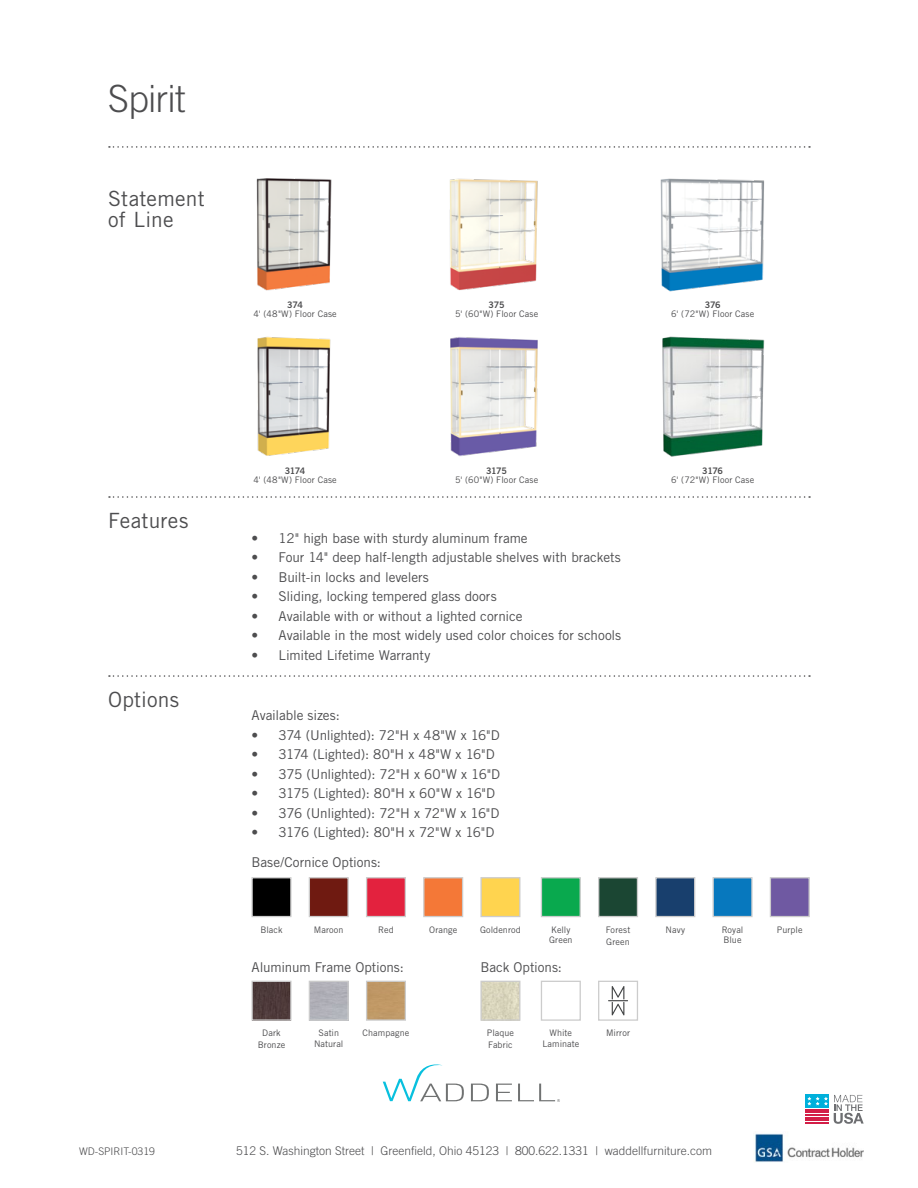
<style>
.page{position:relative;width:918px;height:1188px;background:#fff}
.page>*{position:absolute;margin:0;border:0;box-sizing:border-box;transform-origin:0 0}
.t1{font:300 37.5px "Trade Gothic LT";letter-spacing:-.015em;color:#4d4d4f}
.t2{font:21px/21px "Trade Gothic LT";letter-spacing:.01em;color:#4d4d4f}
.t3{font:13.5px "Trade Gothic LT";letter-spacing:-.01em;color:#4d4d4f}
.t4{font:300 12px "Trade Gothic LT";color:#4d4d4f}
.t5{font:300 10.5px "Trade Gothic LT";color:#4d4d4f}
.t6{font:9px/9px "Trade Gothic LT";letter-spacing:.01em;color:#4d4d4f;text-align:center}
.s1{font-family:"Trade Gothic LT Bold Two"}
</style>
<div class="page">
<img style="left:256px;top:178px;width:76px;height:113px">
<svg style="left:109px;top:496px;width:701px;height:2px"></svg>
<svg style="left:109px;top:675px;width:701px;height:2px"></svg>
<svg style="left:471px;top:1084px;width:18px;height:17px"></svg>
<svg style="left:496px;top:1084px;width:16px;height:17px"></svg>
<svg style="left:518px;top:1084px;width:42px;height:18px"></svg>
<svg style="left:383px;top:1064px;width:81px;height:37px"></svg>
<img style="left:755px;top:1133px;width:109px;height:29px">
<img style="left:257px;top:336px;width:74px;height:120px">
<img style="left:449px;top:178px;width:89px;height:113px">
<img style="left:450px;top:337px;width:88px;height:120px">
<img style="left:660px;top:178px;width:105px;height:114px">
<img style="left:662px;top:336px;width:103px;height:121px">
<svg style="left:109px;top:146px;width:701px;height:2px"></svg>
<div style="left:805px;top:1095px;width:24px;height:13px;background:#00b0db"></div>
<svg style="left:807px;top:1097px;width:21px;height:8px"></svg>
<svg style="left:834px;top:1095px;width:30px;height:29px"></svg>
<hr style="left:805px;top:1122px;width:24px;height:2px;background:#d31e47">
<hr style="left:805px;top:1119px;width:24px;height:2px;background:#d31e47">
<hr style="left:805px;top:1117px;width:24px;height:2px;background:#d31e47">
<hr style="left:805px;top:1114px;width:24px;height:2px;background:#d31e47">
<hr style="left:805px;top:1111px;width:24px;height:2px;background:#d31e47">
<hr style="left:805px;top:1109px;width:24px;height:2px;background:#d31e47">
<div style="left:480px;top:877px;width:40px;height:40px;background:#ffd44f;border:1px solid #ccc"></div>
<div style="left:770px;top:877px;width:40px;height:40px;background:#6f59a2;border:1px solid #ccc"></div>
<div style="left:366px;top:877px;width:40px;height:40px;background:#e3223e;border:1px solid #ccc"></div>
<img style="left:368px;top:983px;width:36px;height:36px">
<div style="left:366px;top:981px;width:40px;height:40px;border:1px solid #ccc"></div>
<div style="left:598px;top:981px;width:40px;height:40px;border:1px solid #ccc"></div>
<div style="left:309px;top:877px;width:40px;height:40px;background:#6f1a11;border:1px solid #ccc"></div>
<div style="left:309px;top:981px;width:40px;height:40px;border:1px solid #ccc"></div>
<div style="left:541px;top:981px;width:40px;height:40px;border:1px solid #ccc"></div>
<div style="left:713px;top:877px;width:40px;height:40px;background:#0778be;border:1px solid #ccc"></div>
<div style="left:598px;top:877px;width:40px;height:40px;background:#1b4633;border:1px solid #ccc"></div>
<div style="left:423px;top:877px;width:40px;height:40px;background:#f47837;border:1px solid #ccc"></div>
<div style="left:252px;top:878px;width:39px;height:39px;background:#000"></div>
<div style="left:251px;top:877px;width:41px;height:40px;border:1px solid #ccc"></div>
<img style="left:253px;top:983px;width:37px;height:36px">
<div style="left:251px;top:981px;width:41px;height:40px;border:1px solid #ccc"></div>
<img style="left:482px;top:983px;width:36px;height:36px">
<div style="left:480px;top:981px;width:40px;height:40px;border:1px solid #ccc"></div>
<div style="left:655px;top:877px;width:40px;height:40px;background:#183f6d;border:1px solid #ccc"></div>
<div style="left:541px;top:877px;width:40px;height:40px;background:#09a94e;border:1px solid #ccc"></div>
<svg style="left:608px;top:986px;width:20px;height:29px"></svg>
<p class="t1" style="left:108px;top:76px;width:79px">Spirit</p>
<p class="t2" style="left:108px;top:188px;width:98px">Statement of Line</p>
<p class="t6" style="left:254px;top:301px;width:85px"><span class="s1">374<br></span>4' (48"W) Floor Case</p>
<p class="t6" style="left:455px;top:301px;width:85px"><span class="s1">375<br></span>5' (60"W) Floor Case</p>
<p class="t6" style="left:671px;top:301px;width:85px"><span class="s1">376<br></span>6' (72"W) Floor Case</p>
<p class="t2" style="left:108px;top:510px;width:82px">Features</p>
<p class="t2" style="left:108px;top:689px;width:73px">Options</p>
<p class="t6" style="left:254px;top:466px;width:85px"><span class="s1">3174<br></span>4' (48"W) Floor Case</p>
<p class="t6" style="left:455px;top:466px;width:85px"><span class="s1">3175<br></span>5' (60"W) Floor Case</p>
<p class="t3" style="left:252px;top:530px;width:278px">• 12" high base with sturdy aluminum frame</p>
<p class="t3" style="left:252px;top:549px;width:371px">• Four 14" deep half-length adjustable shelves with brackets</p>
<p class="t3" style="left:252px;top:569px;width:179px">• Built-in locks and levelers</p>
<p class="t3" style="left:252px;top:588px;width:247px">• Sliding, locking tempered glass doors</p>
<p class="t3" style="left:252px;top:608px;width:273px">• Available with or without a lighted cornice</p>
<p class="t3" style="left:252px;top:627px;width:371px">• Available in the most widely used color choices for schools</p>
<p class="t3" style="left:252px;top:647px;width:180px">• Limited Lifetime Warranty</p>
<p class="t3" style="left:252px;top:707px;width:90px">Available sizes:</p>
<p class="t3" style="left:252px;top:727px;width:250px">• 374 (Unlighted): 72"H x 48"W x 16"D</p>
<p class="t3" style="left:252px;top:746px;width:245px">• 3174 (Lighted): 80"H x 48"W x 16"D</p>
<p class="t3" style="left:252px;top:766px;width:250px">• 375 (Unlighted): 72"H x 60"W x 16"D</p>
<p class="t3" style="left:252px;top:785px;width:245px">• 3175 (Lighted): 80"H x 60"W x 16"D</p>
<p class="t3" style="left:252px;top:805px;width:249px">• 376 (Unlighted): 72"H x 72"W x 16"D</p>
<p class="t3" style="left:252px;top:824px;width:244px">• 3176 (Lighted): 80"H x 72"W x 16"D</p>
<p class="t3" style="left:251px;top:854px;width:131px">Base/Cornice Options:</p>
<p class="t6" style="left:671px;top:466px;width:85px"><span class="s1">3176<br></span>6' (72"W) Floor Case</p>
<p class="t6" style="left:260px;top:925px;width:24px">Black</p>
<p class="t6" style="left:429px;top:925px;width:30px">Orange</p>
<p class="t6" style="left:378px;top:925px;width:17px">Red</p>
<p class="t6" style="left:480px;top:925px;width:42px">Goldenrod</p>
<p class="t6" style="left:777px;top:925px;width:27px">Purple</p>
<p class="t6" style="left:314px;top:925px;width:31px">Maroon</p>
<p class="t6" style="left:551px;top:925px;width:21px">Kelly</p>
<p class="t6" style="left:666px;top:925px;width:21px">Navy</p>
<p class="t6" style="left:549px;top:935px;width:25px">Green</p>
<p class="t6" style="left:606px;top:923px;width:26px;line-height:12px;text-align:left">Forest<br>Green</p>
<p class="t6" style="left:722px;top:924px;width:23px;line-height:10.5px;text-align:left">Royal<br>Blue</p>
<p class="t3" style="left:252px;top:959px;width:154px">Aluminum Frame Options:</p>
<p class="t3" style="left:480px;top:959px;width:83px">Back Options:</p>
<p class="t6" style="left:314px;top:1028px;width:31px;line-height:10.5px">Satin<br>Natural</p>
<p class="t6" style="left:542px;top:1028px;width:38px;line-height:10.5px">White<br>Laminate</p>
<p class="t6" style="left:363px;top:1028px;width:48px">Champagne</p>
<p class="t6" style="left:606px;top:1028px;width:25px">Mirror</p>
<p class="t6" style="left:258px;top:1027px;width:29px;line-height:12px">Dark<br>Bronze</p>
<p class="t6" style="left:487px;top:1027px;width:29px;line-height:12px;text-align:left">Plaque<br>Fabric</p>
<p class="t5" style="left:79px;top:1145px;width:78px">WD-SPIRIT-0319</p>
<p class="t4" style="left:236px;top:1144px;width:477px">512 S. Washington Street | Greenfield, Ohio 45123 | 800.622.1331 | waddellfurniture.com</p>
</div>
